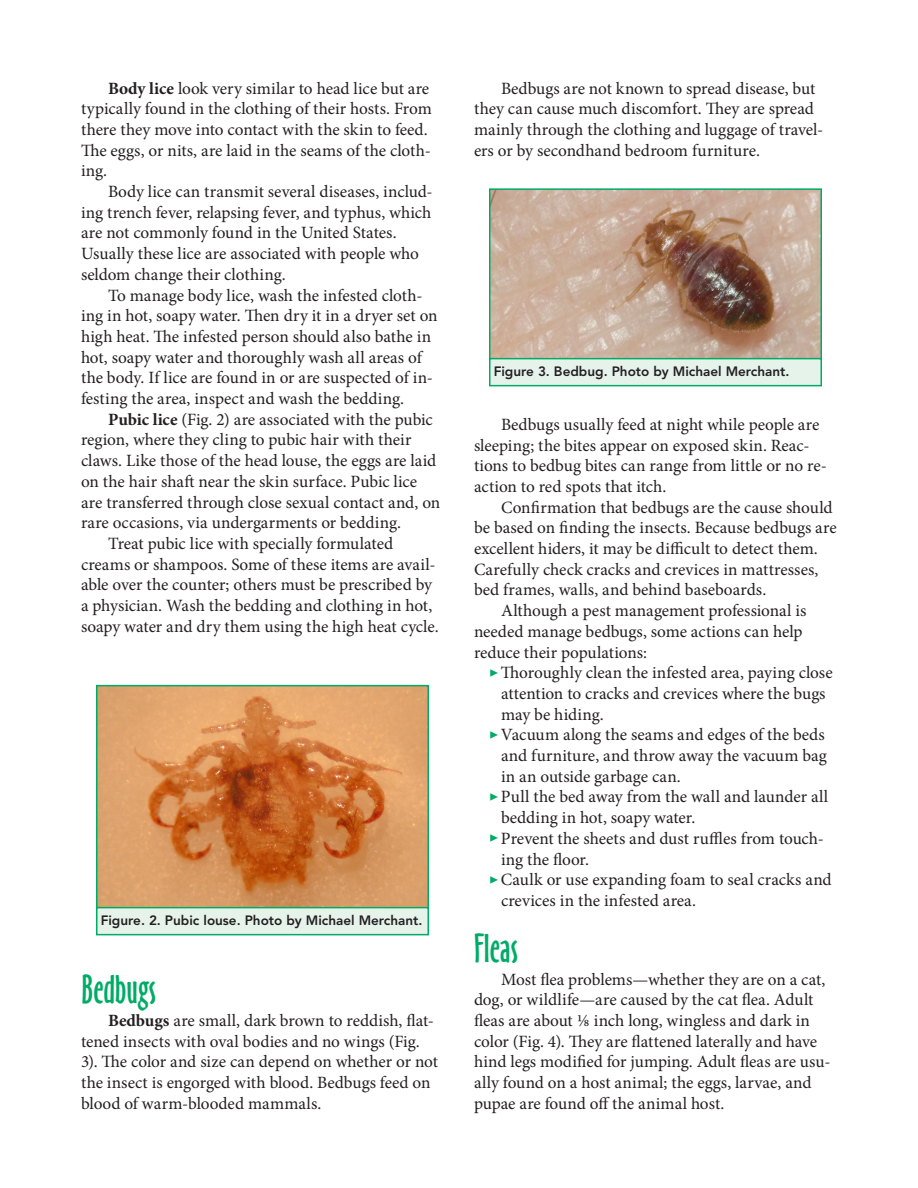
<style>
.page{position:relative;width:918px;height:1188px;background:#fff}
.page>*{position:absolute;margin:0;border:0;box-sizing:border-box;transform-origin:0 0}
.Main_heads{font:37.5px "Oz Handicraft BT";color:#00ab66}
.body_text{font:17.25px/20.7px "Minion Pro";color:#231f20}
.tabs{font:17.25px/20.7px "Minion Pro";color:#231f20}
.captions{font:800 13.5px "Avenir";color:#231f20}
.s1{font-weight:700}
.s2{font-size:15.75px;color:#00ab66}
</style>
<div class="page">
<img style="left:99px;top:688px;width:327px;height:219px">
<div style="left:96px;top:685px;width:333px;height:228px;border:2px solid #00ab66"></div>
<div style="left:97px;top:908px;width:331px;height:27px;background:#e6f3eb"></div>
<div style="left:96px;top:907px;width:333px;height:28px;border:2px solid #00ab66"></div>
<img style="left:492px;top:191px;width:327px;height:167px">
<div style="left:489px;top:188px;width:333px;height:176px;border:2px solid #00ab66"></div>
<div style="left:490px;top:359px;width:331px;height:27px;background:#e6f3eb"></div>
<div style="left:489px;top:358px;width:333px;height:28px;border:2px solid #00ab66"></div>
<p class="body_text" style="left:81px;top:78px;width:352px;text-indent:27px"><span class="s1">Body lice</span> look very similar to head lice but are typically found in the clothing of their hosts. From there they move into contact with the skin to feed.<br>The eggs, or nits, are laid in the seams of the cloth&shy;ing.</p>
<p class="body_text" style="left:81px;top:181px;width:353px;text-indent:27px">Body lice can transmit several diseases, includ&shy;ing trench fever, relapsing fever, and typhus, which are not commonly found in the United States.<br>Usually these lice are associated with people who seldom change their clothing.</p>
<p class="body_text" style="left:81px;top:285px;width:358px;text-indent:27px">To manage body lice, wash the infested cloth&shy;ing in hot, soapy water. Then dry it in a dryer set on high heat. The infested person should also bathe in hot, soapy water and thoroughly wash all areas of the body. If lice are found in or are suspected of in&shy;festing the area, inspect and wash the bedding.</p>
<p class="body_text" style="left:81px;top:409px;width:361px;text-indent:27px"><span class="s1">Pubic lice</span> (Fig. 2) are associated with the pubic region, where they cling to pubic hair with their claws. Like those of the head louse, the eggs are laid on the hair shaft near the skin surface. Pubic lice are transferred through close sexual contact and, on rare occasions, via undergarments or bedding.</p>
<p class="body_text" style="left:81px;top:533px;width:359px;text-indent:27px">Treat pubic lice with specially formulated creams or shampoos. Some of these items are avail&shy;able over the counter; others must be prescribed by a physician. Wash the bedding and clothing in hot, soapy water and dry them using the high heat cycle.</p>
<p class="captions" style="left:101px;top:912px;width:323px">Figure. 2. Pubic louse. Photo by Michael Merchant.</p>
<p class="Main_heads" style="left:81px;top:968px;width:77px">Bedbugs</p>
<p class="body_text" style="left:81px;top:1010px;width:359px;text-indent:27px"><span class="s1">Bedbugs</span> are small, dark brown to reddish, flat&shy;tened insects with oval bodies and no wings (Fig.<br>3). The color and size can depend on whether or not the insect is engorged with blood. Bedbugs feed on blood of warm-blooded mammals.</p>
<p class="body_text" style="left:474px;top:78px;width:351px;text-indent:27px">Bedbugs are not known to spread disease, but they can cause much discomfort. They are spread mainly through the clothing and luggage of travel&shy;ers or by secondhand bedroom furniture.</p>
<p class="captions" style="left:494px;top:363px;width:297px">Figure 3. Bedbug. Photo by Michael Merchant.</p>
<p class="body_text" style="left:474px;top:414px;width:354px;text-indent:27px">Bedbugs usually feed at night while people are sleeping; the bites appear on exposed skin. Reac&shy;tions to bedbug bites can range from little or no re&shy;action to red spots that itch.</p>
<p class="body_text" style="left:474px;top:497px;width:364px;text-indent:27px">Confirmation that bedbugs are the cause should be based on finding the insects. Because bedbugs are excellent hiders, it may be difficult to detect them.<br>Carefully check cracks and crevices in mattresses, bed frames, walls, and behind baseboards.</p>
<p class="body_text" style="left:474px;top:600px;width:334px;text-indent:27px">Although a pest management professional is needed manage bedbugs, some actions can help reduce their populations:</p>
<p class="tabs" style="left:501px;top:662px;width:333px;text-indent:-12px"><span class="s2">▶</span>Thoroughly clean the infested area, paying close attention to cracks and crevices where the bugs may be hiding.</p>
<p class="tabs" style="left:501px;top:725px;width:327px;text-align:justify;text-indent:-12px"><span class="s2">▶</span> Vacuum along the seams and edges of the beds and furniture, and throw away the vacuum bag in an outside garbage can.</p>
<p class="tabs" style="left:501px;top:787px;width:329px;text-indent:-12px"><span class="s2">▶</span> Pull the bed away from the wall and launder all bedding in hot, soapy water.</p>
<p class="tabs" style="left:501px;top:828px;width:325px;text-indent:-12px"><span class="s2">▶</span> Prevent the sheets and dust ruffles from touch&shy;ing the floor.</p>
<p class="tabs" style="left:501px;top:869px;width:332px;text-indent:-12px"><span class="s2">▶</span>Caulk or use expanding foam to seal cracks and crevices in the infested area.</p>
<p class="Main_heads" style="left:474px;top:926px;width:46px">Fleas</p>
<p class="body_text" style="left:474px;top:969px;width:358px;text-indent:27px">Most flea problems—whether they are on a cat, dog, or wildlife—are caused by the cat flea. Adult fleas are about 1/8 inch long, wingless and dark in color (Fig. 4). They are flattened laterally and have hind legs modified for jumping. Adult fleas are usu&shy;ally found on a host animal; the eggs, larvae, and pupae are found off the animal host.</p>
</div>
